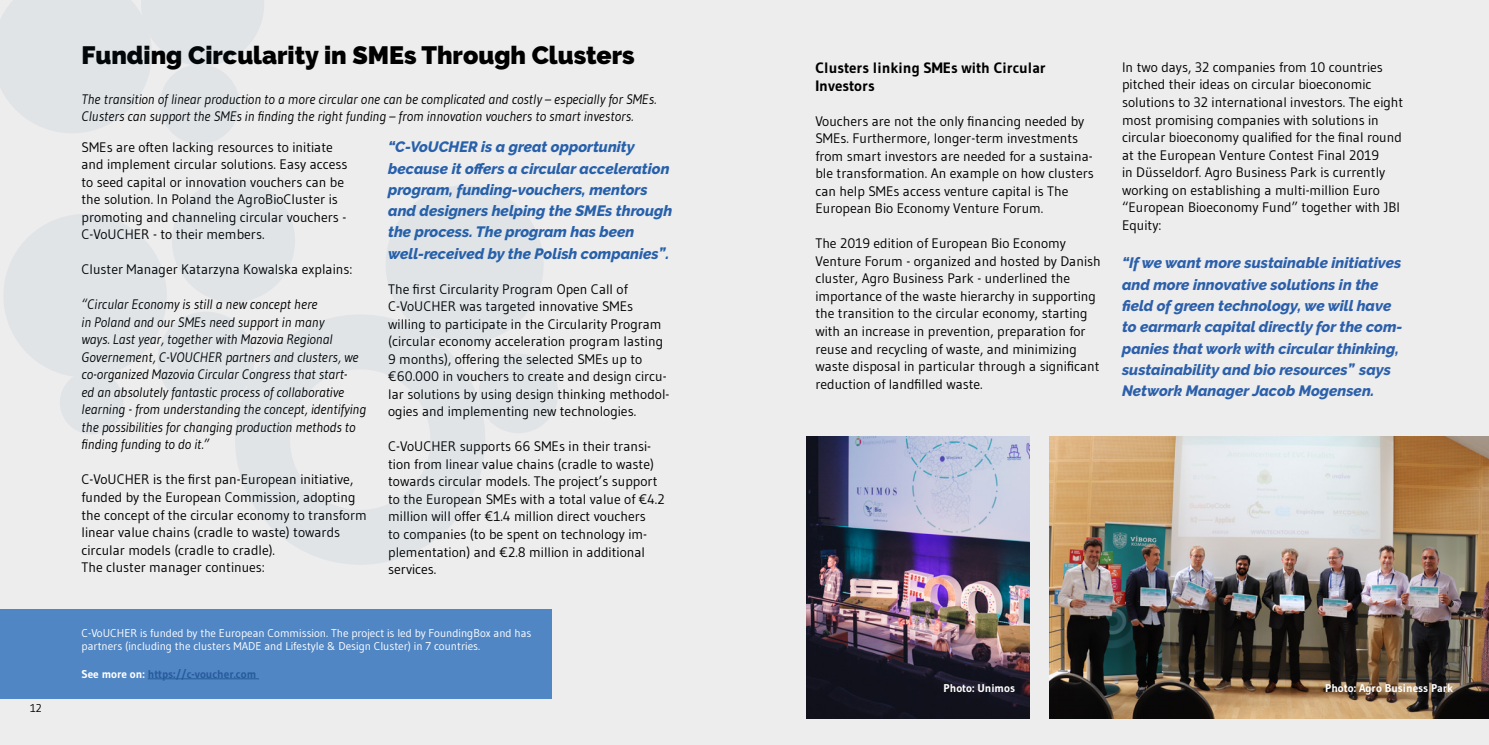
<style>
.page{position:relative;width:1489px;height:745px;background:#fff}
.page>*{position:absolute;margin:0;border:0;box-sizing:border-box;transform-origin:0 0}
.t1{font:900 25px "Raleway";color:#000}
.t2{font:italic 800 15px/21.2px "Raleway";color:#2c60ab}
.t3{font:italic 800 15px/21.2px "Raleway";color:#2760ab}
.t4{font:700 15px/17.5px "Gudea";color:#000}
.t5{font:13.75px/17.5px "Gudea";color:#000}
.t6{font:italic 13.75px/17.5px "Gudea";color:#000}
.t7{font:11.25px/13.8px "Gudea";color:#fff}
.t8{font:700 11.25px "Gudea";color:#fff}
.t9{font:700 11.25px "Gudea";color:#275b9b}
.t10{font:11.25px "Gudea";color:#000}
.s1{color:#fff}
</style>
<div class="page">
<div style="left:0;top:0;width:744px;height:744px;background:#eeeded"></div>
<div style="left:744px;top:0;width:744px;height:744px;background:#eeeded"></div>
<div style="left:0;top:608px;width:552px;height:90px;background:#5186c5"></div>
<hr style="left:148px;top:678px;width:111px;height:1px;background:#275b9b">
<svg style="left:386px;top:185px;width:172px;height:248px"></svg>
<svg style="left:235px;top:301px;width:263px;height:264px;fill:#e0e4e7"></svg>
<svg style="left:4px;top:179px;width:297px;height:258px"></svg>
<svg style="left:0;top:0;width:264px;height:144px"></svg>
<img style="left:806px;top:436px;width:223px;height:282px">
<img style="left:1049px;top:436px;width:439px;height:282px">
<p class="t10" style="left:30px;top:700px;width:13px">12</p>
<h1 class="t1" style="left:81px;top:41px;width:554px">Funding Circularity in SMEs Through Clusters</h1>
<p class="t6" style="left:81px;top:90px;width:576px">The transition of linear production to a more circular one can be complicated and costly – especially for SMEs.<br>Clusters can support the SMEs in finding the right funding – from innovation vouchers to smart investors.</p>
<p class="t5" style="left:81px;top:138px;width:267px">SMEs are often lacking resources to initiate and implement circular solutions. Easy access to seed capital or innovation vouchers can be the solution. In Poland the AgroBioCluster is promoting and channeling circular vouchers - C-VoUCHER - to their members.</p>
<p class="t5" style="left:81px;top:260px;width:272px">Cluster Manager Katarzyna Kowalska explains:</p>
<p class="t6" style="left:81px;top:295px;width:286px">“Circular Economy is still a new concept here<br>in Poland and our SMEs need support in many<br>ways. Last year, together with Mazovia Regional Governement, C-VOUCHER partners and clusters, we co-organized Mazovia Circular Congress that start-<br>ed an absolutely fantastic process of collaborative learning - from understanding the concept, identifying the possibilities for changing production methods to finding funding to do it.”</p>
<p class="t5" style="left:81px;top:470px;width:287px">C-VoUCHER is the first pan-European initiative, funded by the European Commission, adopting the concept of the circular economy to transform linear value chains (cradle to waste) towards circular models (cradle to cradle).<br>The cluster manager continues:</p>
<p class="t3" style="left:388px;top:136px;width:285px">“C-VoUCHER is a great opportunity because it offers a circular acceleration program, funding-vouchers, mentors and designers helping the SMEs through the process. The program has been well-received by the Polish companies”.</p>
<p class="t5" style="left:388px;top:280px;width:283px">The first Circularity Program Open Call of C-VoUCHER was targeted innovative SMEs willing to participate in the Circularity Program (circular economy acceleration program lasting 9 months), offering the selected SMEs up to €60.000 in vouchers to create and design circu&shy;lar solutions by using design thinking methodol&shy;ogies and implementing new technologies.</p>
<p class="t5" style="left:388px;top:437px;width:278px">C-VoUCHER supports 66 SMEs in their transi&shy;tion from linear value chains (cradle to waste) towards circular models. The project’s support to the European SMEs with a total value of €4.2 million will offer €1.4 million direct vouchers<br>to companies (to be spent on technology im&shy;plementation) and €2.8 million in additional services.</p>
<p class="t7" style="left:81px;top:625px;width:451px">C-VoUCHER is funded by the European Commission. The project is led by FoundingBox and has partners (including the clusters MADE and Lifestyle &amp; Design Cluster) in 7 countries.</p>
<p class="t9" style="left:81px;top:666px;width:176px"><span class="s1">See more on:</span> https://c-voucher.com</p>
<p class="t4" style="left:815px;top:59px;width:232px">Clusters linking SMEs with Circular<br>Investors</p>
<p class="t5" style="left:815px;top:112px;width:280px">Vouchers are not the only financing needed by SMEs. Furthermore, longer-term investments from smart investors are needed for a sustaina&shy;ble transformation. An example on how clusters can help SMEs access venture capital is The European Bio Economy Venture Forum.</p>
<p class="t5" style="left:815px;top:234px;width:287px">The 2019 edition of European Bio Economy Venture Forum - organized and hosted by Danish cluster, Agro Business Park - underlined the importance of the waste hierarchy in supporting the transition to the circular economy, starting with an increase in prevention, preparation for reuse and recycling of waste, and minimizing waste disposal in particular through a significant reduction of landfilled waste.</p>
<p class="t5" style="left:1121px;top:58px;width:283px">In two days, 32 companies from 10 countries pitched their ideas on circular bioeconomic solutions to 32 international investors. The eight most promising companies with solutions in circular bioeconomy qualified for the final round at the European Venture Contest Final 2019<br>in Düsseldorf. Agro Business Park is currently working on establishing a multi-million Euro “European Bioeconomy Fund” together with JBI Equity:</p>
<p class="t2" style="left:1121px;top:252px;width:282px">“If we want more sustainable initiatives and more innovative solutions in the field of green technology, we will have to earmark capital directly for the com&shy;panies that work with circular thinking, sustainability and bio resources” says Network Manager Jacob Mogensen.</p>
<p class="t8" style="left:943px;top:680px;width:73px">Photo: Unimos</p>
<p class="t8" style="left:1325px;top:680px;width:129px">Photo: Agro Business Park</p>
</div>
